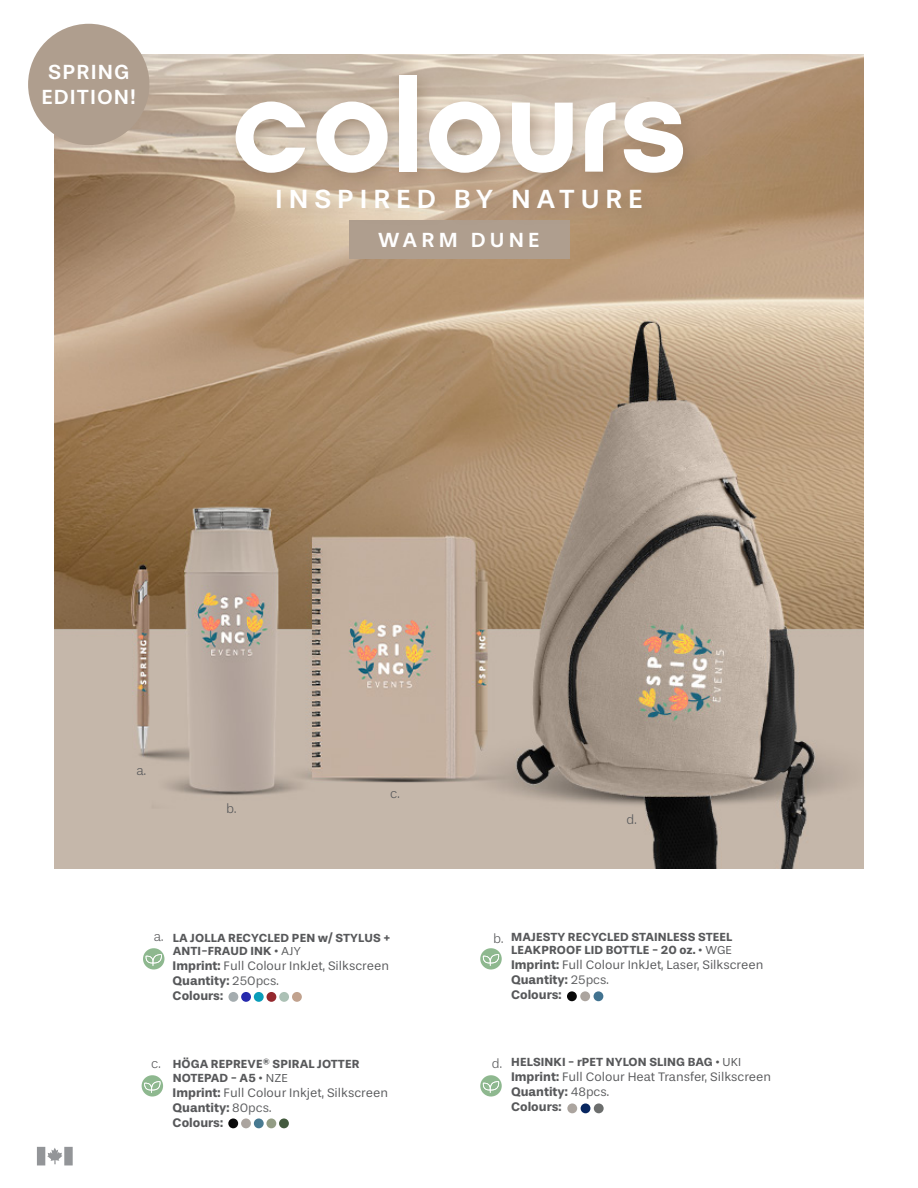
<style>
.page{position:relative;width:918px;height:1188px;background:#fff}
.page>*{position:absolute;margin:0;border:0;box-sizing:border-box;transform-origin:0 0}
.t1{font:700 138px "Nordique Pro";letter-spacing:.03em;color:#fff}
.t2{font:500 27px "Stevie Sans";letter-spacing:.22em;color:#fff}
.t3{font:500 21px/25.2px "Stevie Sans";letter-spacing:.05em;color:#fff;text-align:center}
.t4{font:500 21px "Stevie Sans";letter-spacing:.2em;color:#fff}
.t5{font:300 13.5px "Stevie Sans";color:#57585a}
.Simplicolor_Title{font:12.75px "Stevie Sans";color:#57585a}
.Simplicolor_Title-2{font:700 12.75px/15px "Stevie Sans";color:#57585a}
.Simplicolor_Title-3{font:700 12px/13.5px "Stevie Sans";letter-spacing:.01em;color:#57585a}
.s1{font-weight:400}
.s2{font-weight:700}
</style>
<div class="page">
<img style="left:55px;top:54px;width:809px;height:814px">
<div style="left:28px;top:24px;width:121px;height:121px;background:#af9e8e;border-radius:50%"></div>
<div style="left:349px;top:220px;width:220px;height:39px;background:#af9e8e"></div>
<svg style="left:37px;top:1146px;width:36px;height:20px"></svg>
<svg style="left:37px;top:1147px;width:36px;height:18px"></svg>
<div style="left:225px;top:65px;width:478px;height:163px;background:#7d664f;opacity:.4"></div>
<div style="left:267px;top:992px;width:9px;height:10px;background:#94272d;border-radius:50%"></div>
<div style="left:268px;top:968px;width:58px;height:58px;background:#fff"></div>
<div style="left:292px;top:992px;width:10px;height:10px;background:#c1a28e;border-radius:50%"></div>
<div style="left:594px;top:991px;width:9px;height:10px;background:#427390;border-radius:50%"></div>
<div style="left:594px;top:1103px;width:10px;height:10px;background:#6c6e6d;border-radius:50%"></div>
<div style="left:279px;top:1118px;width:10px;height:10px;background:#435a3e;border-radius:50%"></div>
<svg style="left:480px;top:948px;width:22px;height:22px"></svg>
<svg style="left:143px;top:948px;width:21px;height:22px"></svg>
<svg style="left:480px;top:1075px;width:22px;height:22px"></svg>
<svg style="left:142px;top:1075px;width:21px;height:22px"></svg>
<p class="t3" style="left:41px;top:59px;width:96px">SPRING<br>EDITION!</p>
<p class="t1" style="left:232px;top:43px;width:455px">colours</p>
<p class="t2" style="left:275px;top:183px;width:369px">INSPIRED BY NATURE</p>
<p class="t4" style="left:378px;top:227px;width:163px">WARM DUNE</p>
<p class="t5" style="left:136px;top:763px;width:11px">a.</p>
<p class="t5" style="left:226px;top:801px;width:12px">b.</p>
<p class="t5" style="left:390px;top:786px;width:11px">c.</p>
<p class="t5" style="left:154px;top:929px;width:11px">a.</p>
<p class="Simplicolor_Title-3" style="left:173px;top:931px;width:219px">LA JOLLA RECYCLED PEN w/ STYLUS +<br>ANTI-FRAUD INK <span class="s1">• AJY</span></p>
<p class="Simplicolor_Title" style="left:173px;top:959px;width:218px"><span class="s2">Imprint:</span> Full Colour InkJet, Silkscreen</p>
<p class="Simplicolor_Title-2" style="left:173px;top:973px;width:108px">Quantity: <span class="s1">250pcs.<br></span>Colours:</p>
<p class="t5" style="left:151px;top:1055px;width:11px">c.</p>
<p class="Simplicolor_Title-3" style="left:173px;top:1057px;width:188px">HÖGA REPREVE® SPIRAL JOTTER<br>NOTEPAD - A5 <span class="s1">• NZE</span></p>
<p class="Simplicolor_Title" style="left:173px;top:1085px;width:217px"><span class="s2">Imprint:</span> Full Colour Inkjet, Silkscreen</p>
<p class="Simplicolor_Title-2" style="left:173px;top:1100px;width:100px">Quantity: <span class="s1">80pcs.</span></p>
<p class="Simplicolor_Title-2" style="left:173px;top:1115px;width:52px">Colours:</p>
<p class="t5" style="left:627px;top:812px;width:12px">d.</p>
<p class="t5" style="left:493px;top:931px;width:12px">b.</p>
<p class="Simplicolor_Title-3" style="left:511px;top:930px;width:223px">MAJESTY RECYCLED STAINLESS STEEL<br>LEAKPROOF LID BOTTLE - 20 oz. <span class="s1">• WGE</span></p>
<p class="Simplicolor_Title" style="left:511px;top:958px;width:254px"><span class="s2">Imprint:</span> Full Colour InkJet, Laser, Silkscreen</p>
<p class="Simplicolor_Title-2" style="left:511px;top:973px;width:99px">Quantity: <span class="s1">25pcs.</span></p>
<p class="Simplicolor_Title-2" style="left:511px;top:988px;width:52px">Colours:</p>
<p class="t5" style="left:492px;top:1056px;width:12px">d.</p>
<p class="Simplicolor_Title-3" style="left:511px;top:1056px;width:231px">HELSINKI - rPET NYLON SLING BAG <span class="s1">• UKI</span></p>
<p class="Simplicolor_Title" style="left:511px;top:1070px;width:262px"><span class="s2">Imprint:</span> Full Colour Heat Transfer, Silkscreen</p>
<p class="Simplicolor_Title-2" style="left:511px;top:1085px;width:100px">Quantity: <span class="s1">48pcs.</span></p>
<p class="Simplicolor_Title-2" style="left:511px;top:1100px;width:52px">Colours:</p>
</div>
